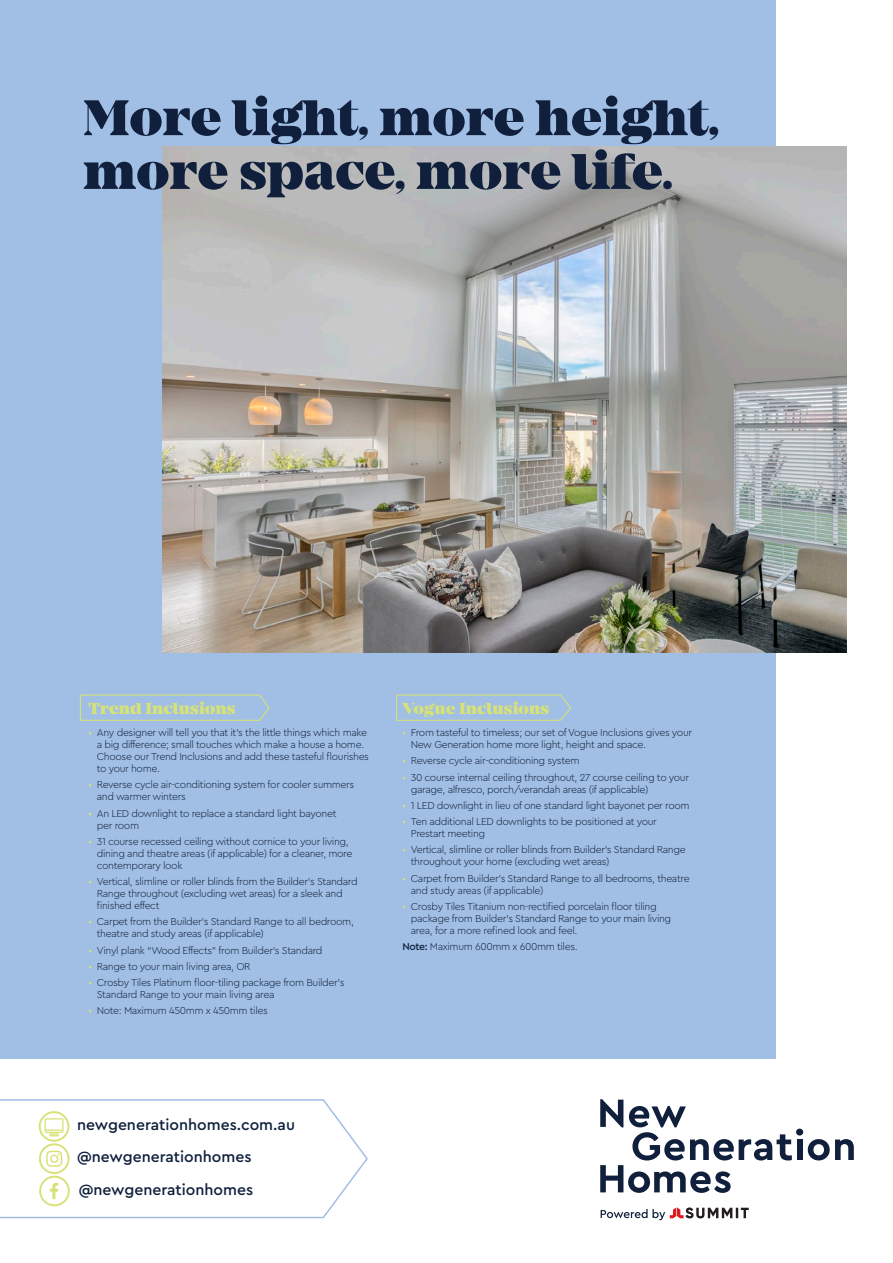
<style>
.page{position:relative;width:893px;height:1263px;background:#fff}
.page>*{position:absolute;margin:0;border:0;box-sizing:border-box;transform-origin:0 0}
.t1{font:900 52.05px/53.7px "Mirador";color:#10203c}
.Sub_Head{font:900 16.5px "Mirador";color:#d7e276}
.t2{font:500 15.75px "Cera Pro";color:#10203c}
.t3{font:300 10.5px/12px "Cera Pro";letter-spacing:-.035em;color:#10203c}
.s1{font-size:36.75px}
.s2{color:#d7e276}
.s3{font-weight:500}
</style>
<div class="page">
<div style="left:0;top:0;width:775px;height:1059px;background:#a1bfe4"></div>
<img style="left:162px;top:146px;width:684px;height:506px">
<svg style="left:600px;top:1099px;width:254px;height:94px"></svg>
<div style="left:600px;top:1145px;width:23px;height:5px;background:#fff"></div>
<svg style="left:601px;top:1207px;width:148px;height:13px"></svg>
<svg style="left:0;top:1099px;width:368px;height:120px"></svg>
<svg style="left:79px;top:694px;width:191px;height:27px"></svg>
<svg style="left:396px;top:694px;width:176px;height:27px"></svg>
<p class="t1" style="left:83px;top:93px;width:637px">More light<span class="s1">,</span> more height<span class="s1">, </span>more space<span class="s1">,</span> more life<span class="s1">.</span></p>
<p class="Sub_Head" style="left:88px;top:698px;width:149px">Trend Inclusions</p>
<p class="t3" style="left:97px;top:726px;width:274px;text-indent:-9px"><span class="s2">•</span> Any designer will tell you that it’s the little things which make a big difference; small touches which make a house a home.<br>Choose our Trend Inclusions and add these tasteful flourishes to your home.</p>
<p class="t3" style="left:97px;top:778px;width:259px;text-indent:-9px"><span class="s2">•</span> Reverse cycle air-conditioning system for cooler summers and warmer winters</p>
<p class="t3" style="left:97px;top:807px;width:241px;text-indent:-9px"><span class="s2">•</span> An LED downlight to replace a standard light bayonet per room</p>
<p class="t3" style="left:97px;top:835px;width:257px;text-indent:-9px"><span class="s2">•</span> 31 course recessed ceiling without cornice to your living, dining and theatre areas (if applicable) for a cleaner, more contemporary look</p>
<p class="t3" style="left:97px;top:875px;width:262px;text-indent:-9px"><span class="s2">•</span> Vertical, slimline or roller blinds from the Builder’s Standard<br>Range throughout (excluding wet areas) for a sleek and finished effect</p>
<p class="t3" style="left:97px;top:915px;width:259px;text-indent:-9px"><span class="s2">•</span> Carpet from the Builder’s Standard Range to all bedroom, theatre and study areas (if applicable)</p>
<p class="t3" style="left:88px;top:944px;width:236px"><span class="s2">•</span> Vinyl plank “Wood Effects” from Builder’s Standard</p>
<p class="t3" style="left:88px;top:960px;width:164px"><span class="s2">•</span> Range to your main living area, OR</p>
<p class="t3" style="left:97px;top:976px;width:249px;text-indent:-9px"><span class="s2">•</span> Crosby Tiles Platinum floor-tiling package from Builder’s<br>Standard Range to your main living area</p>
<p class="t3" style="left:88px;top:1004px;width:181px"><span class="s2">•</span> Note: Maximum 450mm x 450mm tiles</p>
<h2 class="Sub_Head" style="left:402px;top:698px;width:148px">Vogue Inclusions</h2>
<p class="t3" style="left:411px;top:726px;width:283px;text-indent:-9px"><span class="s2">•</span> From tasteful to timeless; our set of Vogue Inclusions gives your<br>New Generation home more light, height and space.</p>
<p class="t3" style="left:402px;top:754px;width:179px"><span class="s2">•</span> Reverse cycle air-conditioning system</p>
<p class="t3" style="left:411px;top:771px;width:280px;text-indent:-9px"><span class="s2">•</span> 30 course internal ceiling throughout, 27 course ceiling to your garage, alfresco, porch/verandah areas (if applicable)</p>
<p class="t3" style="left:402px;top:799px;width:289px"><span class="s2">•</span> 1 LED downlight in lieu of one standard light bayonet per room</p>
<p class="t3" style="left:411px;top:815px;width:248px;text-indent:-9px"><span class="s2">•</span> Ten additional LED downlights to be positioned at your<br>Prestart meeting</p>
<p class="t3" style="left:411px;top:843px;width:276px;text-indent:-9px"><span class="s2">•</span> Vertical, slimline or roller blinds from Builder’s Standard Range throughout your home (excluding wet areas)</p>
<p class="t3" style="left:411px;top:872px;width:280px;text-indent:-9px"><span class="s2">•</span> Carpet from Builder’s Standard Range to all bedrooms, theatre and study areas (if applicable)</p>
<p class="t3" style="left:411px;top:900px;width:262px;text-indent:-9px"><span class="s2">•</span> Crosby Tiles Titanium non-rectified porcelain floor tiling package from Builder’s Standard Range to your main living area, for a more refined look and feel.</p>
<p class="t3" style="left:402px;top:940px;width:177px"><span class="s3">Note:</span> Maximum 600mm x 600mm tiles.</p>
<p class="t2" style="left:77px;top:1114px;width:219px">newgenerationhomes.com.au</p>
<p class="t2" style="left:77px;top:1147px;width:176px">@newgenerationhomes</p>
<p class="t2" style="left:79px;top:1179px;width:176px">@newgenerationhomes</p>
</div>
